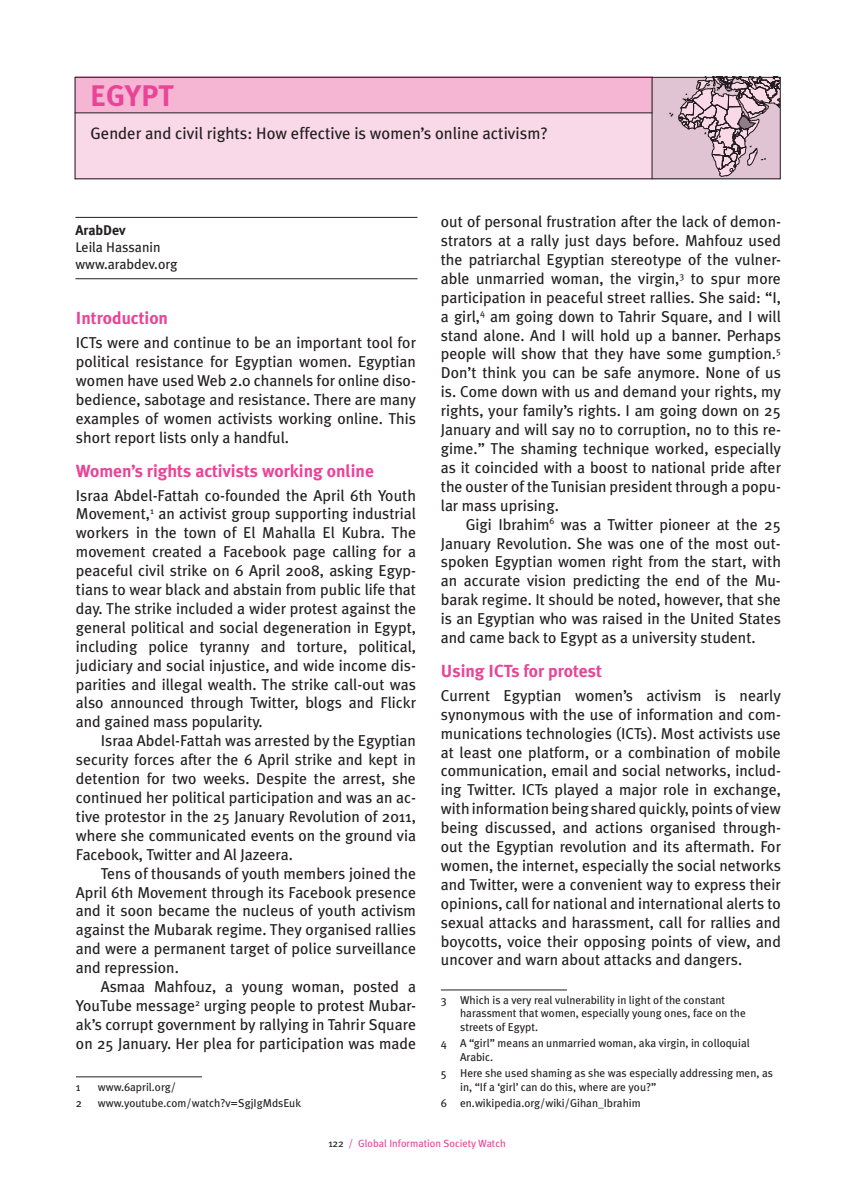
<style>
.page{position:relative;width:844px;height:1191px;background:#fff}
.page>*{position:absolute;margin:0;border:0;box-sizing:border-box;transform-origin:0 0}
.t1{font:700 29.75px "Meta Plus";color:#ea4498}
.t2{font:700 17.5px "Meta Plus";color:#ea4498}
.t3{font:16.62px "Meta Plus";color:#231f20}
.t4{font:15.75px/18.9px "Meta Plus";color:#231f20;text-align:justify}
.t5{font:14px/16.8px "Meta Plus";color:#231f20}
.t6{font:700 14px "Meta Plus";color:#231f20}
.t7{font:11.38px/13.7px "Meta Plus";color:#231f20}
.t8{font:10.5px "Meta Plus";color:#ea4498}
.s1{color:#231f20}
</style>
<div class="page">
<div style="left:75px;top:77px;width:705px;height:102px;background:#f9d9e7"></div>
<div style="left:75px;top:77px;width:577px;height:36px;background:#f5b6d3"></div>
<hr style="left:75px;top:113px;width:577px;height:1px;background:#231f20">
<hr style="left:651px;top:77px;width:1px;height:102px;background:#231f20">
<svg style="left:652px;top:79px;width:126px;height:98px"></svg>
<div style="left:75px;top:77px;width:705px;height:102px;border:1px solid #231f20"></div>
<hr style="left:76px;top:1076px;width:126px;height:1px;background:#231f20">
<hr style="left:441px;top:989px;width:126px;height:1px;background:#231f20">
<hr style="left:75px;top:217px;width:342px;height:1px;background:#231f20">
<hr style="left:75px;top:278px;width:342px;height:1px;background:#231f20">
<h1 class="t1" style="left:90px;top:79px;width:34px">Egypt</h1>
<p class="t3" style="left:90px;top:124px;width:459px">Gender and civil rights: How effective is women’s online activism?</p>
<p class="t6" style="left:75px;top:222px;width:52px">ArabDev</p>
<p class="t5" style="left:75px;top:239px;width:103px">Leila Hassanin www.arabdev.org</p>
<p class="t2" style="left:76px;top:308px;width:94px">Introduction</p>
<p class="t4" style="left:76px;top:333px;width:341px">ICTs were and continue to be an important tool for political resistance for Egyptian women. Egyptian women have used Web 2.0 channels for online diso&shy;bedience, sabotage and resistance. There are many examples of women activists working online. This short report lists only a handful.</p>
<p class="t2" style="left:76px;top:460px;width:299px">Women’s rights activists working online</p>
<p class="t4" style="left:76px;top:485px;width:341px">Israa Abdel-Fattah co-founded the April 6th Youth Movement,<sup>1</sup> an activist group supporting industrial workers in the town of El Mahalla El Kubra. The movement created a Facebook page calling for a peaceful civil strike on 6 April 2008, asking Egyp&shy;tians to wear black and abstain from public life that day. The strike included a wider protest against the general political and social degeneration in Egypt, including police tyranny and torture, political, judiciary and social injustice, and wide income dis&shy;parities and illegal wealth. The strike call-out was also announced through Twitter, blogs and Flickr and gained mass popularity.</p>
<p class="t4" style="left:76px;top:731px;width:341px;text-indent:25px">Israa Abdel-Fattah was arrested by the Egyptian security forces after the 6 April strike and kept in detention for two weeks. Despite the arrest, she continued her political participation and was an ac&shy;tive protestor in the 25 January Revolution of 2011, where she communicated events on the ground via Facebook, Twitter and Al Jazeera.</p>
<p class="t4" style="left:76px;top:863px;width:341px;text-indent:25px">Tens of thousands of youth members joined the April 6th Movement through its Facebook presence and it soon became the nucleus of youth activism against the Mubarak regime. They organised rallies and were a permanent target of police surveillance and repression.</p>
<p class="t4" style="left:76px;top:977px;width:341px;text-indent:25px">Asmaa Mahfouz, a young woman, posted a YouTube message<sup>2</sup> urging people to protest Mubar&shy;ak’s corrupt government by rallying in Tahrir Square on 25 January. Her plea for participation was made</p>
<p class="t7" style="left:76px;top:1079px;width:6px">1</p>
<p class="t7" style="left:98px;top:1079px;width:80px">www.6april.org/</p>
<p class="t7" style="left:76px;top:1095px;width:8px">2</p>
<p class="t7" style="left:98px;top:1095px;width:205px">www.youtube.com/watch?v=SgjIgMdsEuk</p>
<p class="t4" style="left:441px;top:212px;width:341px">out of personal frustration after the lack of demon&shy;strators at a rally just days before. Mahfouz used the patriarchal Egyptian stereotype of the vulner&shy;able unmarried woman, the virgin,<sup>3</sup> to spur more participation in peaceful street rallies. She said: “I, a girl,<sup>4</sup> am going down to Tahrir Square, and I will stand alone. And I will hold up a banner. Perhaps people will show that they have some gumption.<sup>5<br></sup>Don’t think you can be safe anymore. None of us is. Come down with us and demand your rights, my rights, your family’s rights. I am going down on 25<br>January and will say no to corruption, no to this re&shy;gime.” The shaming technique worked, especially as it coincided with a boost to national pride after the ouster of the Tunisian president through a popu&shy;lar mass uprising.</p>
<p class="t4" style="left:441px;top:514px;width:341px;text-indent:25px">Gigi Ibrahim<sup>6</sup> was a Twitter pioneer at the 25<br>January Revolution. She was one of the most out&shy;spoken Egyptian women right from the start, with an accurate vision predicting the end of the Mu&shy;barak regime. It should be noted, however, that she is an Egyptian who was raised in the United States and came back to Egypt as a university student.</p>
<p class="t2" style="left:441px;top:660px;width:162px">Using ICTs for protest</p>
<p class="t4" style="left:441px;top:685px;width:341px">Current Egyptian women’s activism is nearly synonymous with the use of information and com&shy;munications technologies (ICTs). Most activists use at least one platform, or a combination of mobile communication, email and social networks, includ&shy;ing Twitter. ICTs played a major role in exchange, with information being shared quickly, points of view being discussed, and actions organised through&shy;out the Egyptian revolution and its aftermath. For women, the internet, especially the social networks and Twitter, were a convenient way to express their opinions, call for national and international alerts to sexual attacks and harassment, call for rallies and boycotts, voice their opposing points of view, and uncover and warn about attacks and dangers.</p>
<p class="t7" style="left:460px;top:992px;width:287px;text-indent:-19px">3 Which is a very real vulnerability in light of the constant harassment that women, especially young ones, face on the streets of Egypt.</p>
<p class="t7" style="left:460px;top:1036px;width:291px;text-indent:-19px">4 A “girl” means an unmarried woman, aka virgin, in colloquial<br>Arabic.</p>
<p class="t7" style="left:460px;top:1066px;width:314px;text-indent:-19px">5 Here she used shaming as she was especially addressing men, as in, “If a ‘girl’ can do this, where are you?”</p>
<p class="t7" style="left:441px;top:1095px;width:201px">6 en.wikipedia.org/wiki/Gihan_Ibrahim</p>
<p class="t8" style="left:328px;top:1137px;width:179px"><span class="s1">122</span> / Global Information Society Watch</p>
</div>
